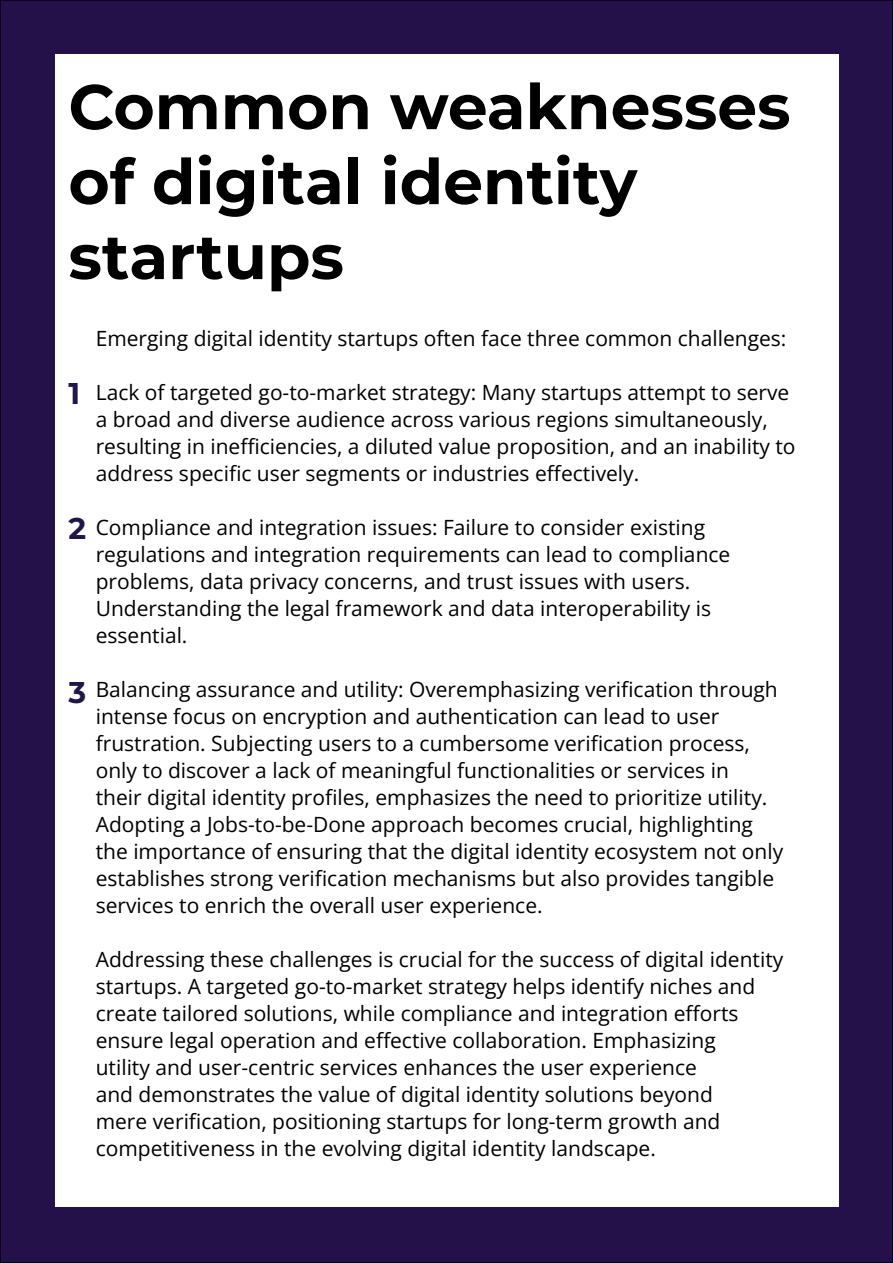
<style>
.page{position:relative;width:893px;height:1263px;background:#241149}
.page>*{position:absolute;margin:0;border:0;box-sizing:border-box;transform-origin:0 0}
.t1{font:700 63px/75px "Montserrat";color:#000}
.t2{font:700 30px "Montserrat";color:#221549}
.t3{font:21px/27px "Open Sans";color:#000}
</style>
<div class="page">
<div style="left:55px;top:54px;width:783px;height:1152px;background:#fff"></div>
<h1 class="t1" style="left:68px;top:66px;width:724px">Common weaknesses of digital identity startups</h1>
<h2 class="t2" style="left:68px;top:372px;width:13px">1</h2>
<h2 class="t2" style="left:68px;top:507px;width:19px">2</h2>
<h2 class="t2" style="left:68px;top:671px;width:19px">3</h2>
<p class="t3" style="left:96px;top:324px;width:692px">Emerging digital identity startups often face three common challenges:</p>
<p class="t3" style="left:96px;top:378px;width:701px">Lack of targeted go-to-market strategy: Many startups attempt to serve a broad and diverse audience across various regions simultaneously, resulting in inefficiencies, a diluted value proposition, and an inability to address specific user segments or industries effectively.</p>
<p class="t3" style="left:96px;top:513px;width:636px">Compliance and integration issues: Failure to consider existing regulations and integration requirements can lead to compliance problems, data privacy concerns, and trust issues with users.<br>Understanding the legal framework and data interoperability is essential.</p>
<p class="t3" style="left:96px;top:675px;width:689px">Balancing assurance and utility: Overemphasizing verification through intense focus on encryption and authentication can lead to user frustration. Subjecting users to a cumbersome verification process, only to discover a lack of meaningful functionalities or services in<br>their digital identity profiles, emphasizes the need to prioritize utility.<br>Adopting a Jobs-to-be-Done approach becomes crucial, highlighting the importance of ensuring that the digital identity ecosystem not only establishes strong verification mechanisms but also provides tangible services to enrich the overall user experience.</p>
<p class="t3" style="left:96px;top:945px;width:689px">Addressing these challenges is crucial for the success of digital identity startups. A targeted go-to-market strategy helps identify niches and create tailored solutions, while compliance and integration efforts ensure legal operation and effective collaboration. Emphasizing<br>utility and user-centric services enhances the user experience<br>and demonstrates the value of digital identity solutions beyond<br>mere verification, positioning startups for long-term growth and competitiveness in the evolving digital identity landscape.</p>
</div>
